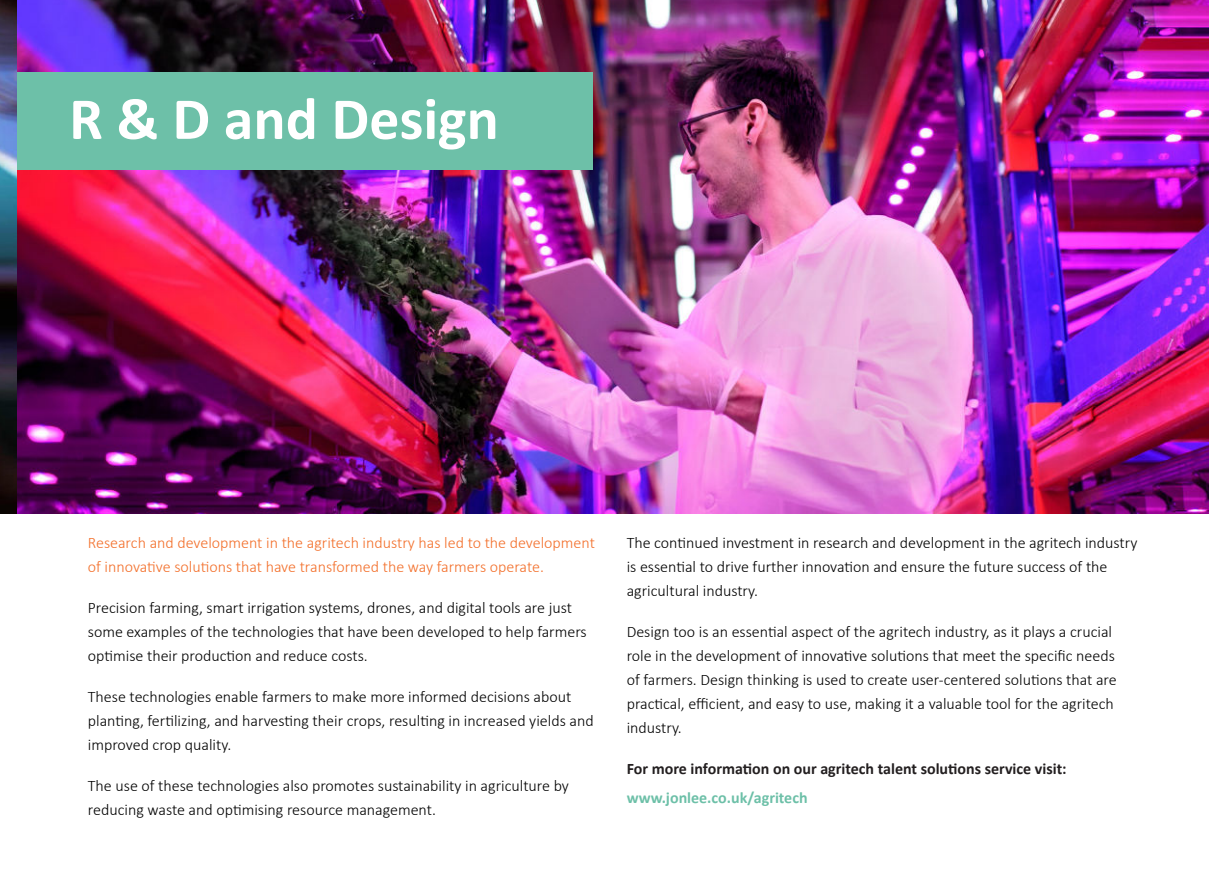
<style>
.page{position:relative;width:1225px;height:874px;background:#fff}
.page>*{position:absolute;margin:0;border:0;box-sizing:border-box;transform-origin:0 0}
.t1{font:700 60px "Calibri";color:#fff}
.t2{font:300 16px/24px "Calibri";color:#000001}
.t3{font:300 16px/24px "Calibri";color:#f36f2a}
.t4{font:700 16px "Calibri";color:#231f20}
.t5{font:700 16px "Calibri";color:#6dc0a8}
</style>
<div class="page">
<img style="left:0;top:0;width:17px;height:513px">
<img style="left:17px;top:0;width:1191px;height:513px">
<div style="left:17px;top:72px;width:575px;height:98px;background:#6dc0a8"></div>
<h1 class="t1" style="left:69px;top:76px;width:431px">R &amp; D and Design</h1>
<p class="t3" style="left:88px;top:530px;width:508px">Research and development in the agritech industry has led to the development of innovative solutions that have transformed the way farmers operate.</p>
<p class="t2" style="left:88px;top:595px;width:500px">Precision farming, smart irrigation systems, drones, and digital tools are just some examples of the technologies that have been developed to help farmers optimise their production and reduce costs.</p>
<p class="t2" style="left:88px;top:684px;width:507px">These technologies enable farmers to make more informed decisions about planting, fertilizing, and harvesting their crops, resulting in increased yields and improved crop quality.</p>
<p class="t2" style="left:88px;top:773px;width:482px">The use of these technologies also promotes sustainability in agriculture by reducing waste and optimising resource management.</p>
<p class="t2" style="left:626px;top:530px;width:512px">The continued investment in research and development in the agritech industry is essential to drive further innovation and ensure the future success of the agricultural industry.</p>
<p class="t2" style="left:626px;top:619px;width:491px">Design too is an essential aspect of the agritech industry, as it plays a crucial role in the development of innovative solutions that meet the specific needs of farmers. Design thinking is used to create user-centered solutions that are practical, efficient, and easy to use, making it a valuable tool for the agritech industry.</p>
<p class="t4" style="left:626px;top:757px;width:441px">For more information on our agritech talent solutions service visit:</p>
<p class="t5" style="left:626px;top:786px;width:182px">www.jonlee.co.uk/agritech</p>
</div>
